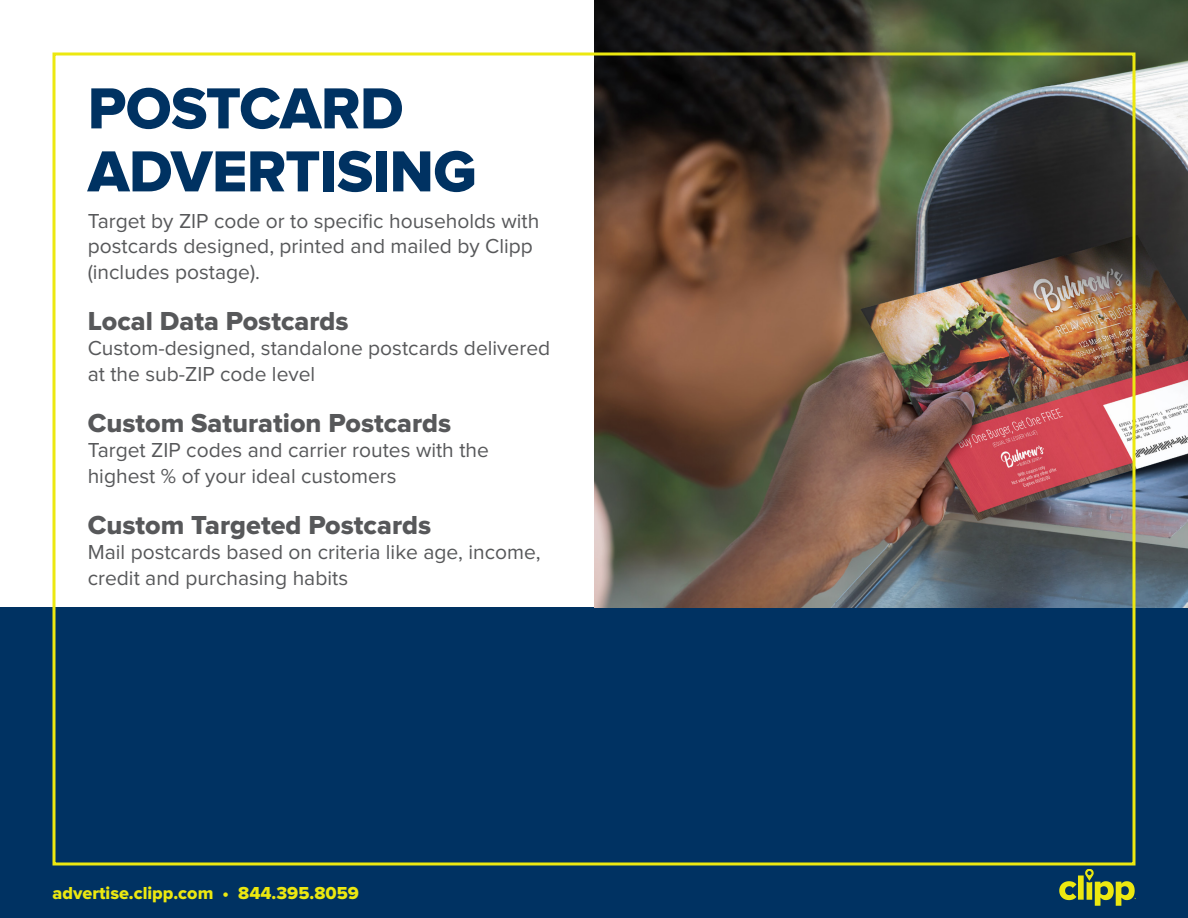
<style>
.page{position:relative;width:1188px;height:918px;background:#fff}
.page>*{position:absolute;margin:0;border:0;box-sizing:border-box;transform-origin:0 0}
.t1{font:60px/63px "Proxima Nova Extrabld";letter-spacing:-.01em;color:#003262}
.t2{font:27px "Proxima Nova Extrabld";color:#57585a}
.t3{font:21px/25.5px "Proxima Nova";color:#57585a}
.t4{font:18px "Proxima Nova Extrabld";color:#ece810}
</style>
<div class="page">
<div style="left:0;top:608px;width:1188px;height:310px;background:#003262"></div>
<img style="left:594px;top:0;width:594px;height:608px">
<svg style="left:1059px;top:870px;width:77px;height:35px"></svg>
<h1 class="t1" style="left:88px;top:79px;width:390px">POSTCARD<br>ADVERTISING</h1>
<p class="t3" style="left:88px;top:208px;width:453px">Target by ZIP code or to specific households with postcards designed, printed and mailed by Clipp (includes postage).</p>
<p class="t2" style="left:88px;top:305px;width:262px">Local Data Postcards</p>
<p class="t3" style="left:88px;top:336px;width:464px">Custom-designed, standalone postcards delivered at the sub-ZIP code level</p>
<p class="t2" style="left:88px;top:407px;width:365px">Custom Saturation Postcards</p>
<p class="t3" style="left:88px;top:438px;width:403px">Target ZIP codes and carrier routes with the highest % of your ideal customers</p>
<p class="t2" style="left:88px;top:509px;width:345px">Custom Targeted Postcards</p>
<p class="t3" style="left:88px;top:540px;width:454px">Mail postcards based on criteria like age, income, credit and purchasing habits</p>
<p class="t4" style="left:52px;top:882px;width:308px">advertise.clipp.com • 844.395.8059</p>
</div>
